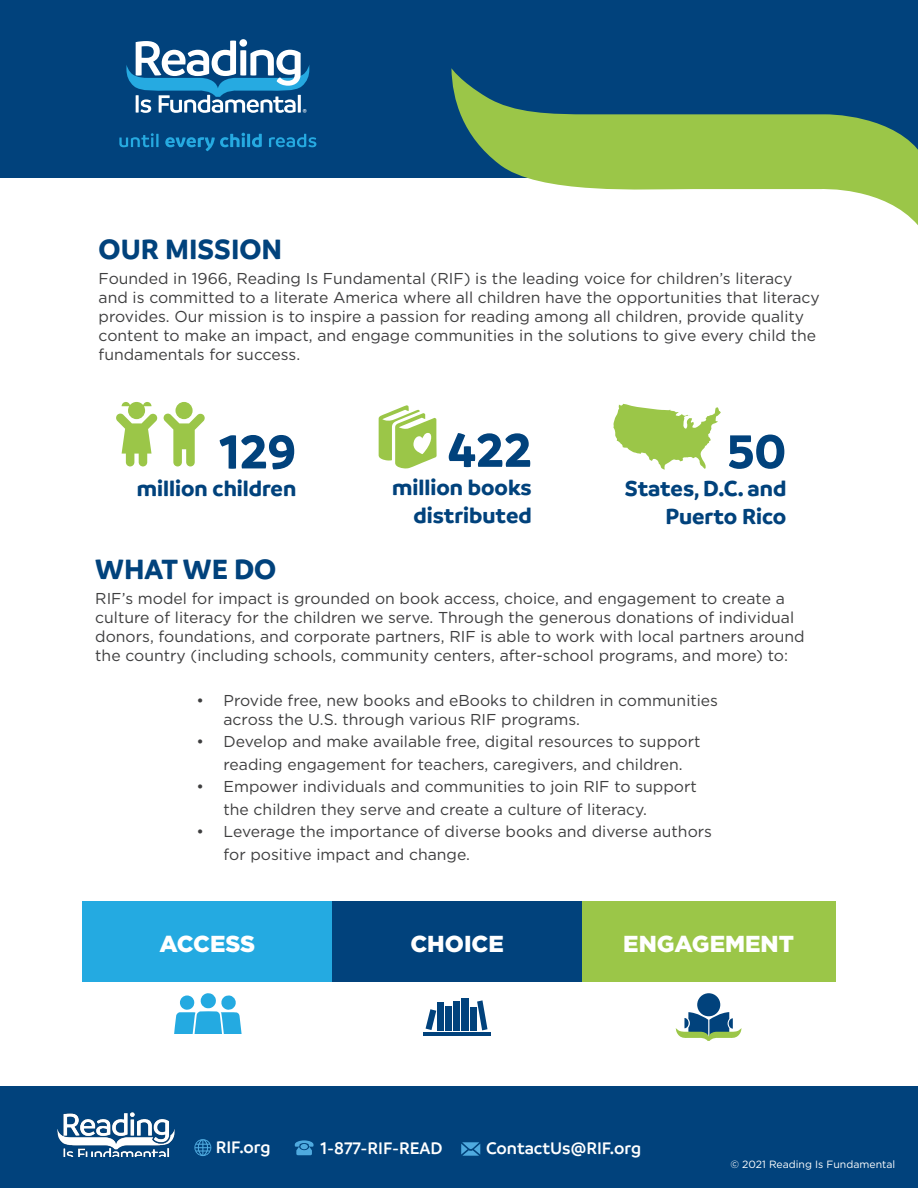
<style>
.page{position:relative;width:918px;height:1188px;background:#fff}
.page>*{position:absolute;margin:0;border:0;box-sizing:border-box;transform-origin:0 0}
.t1{font:700 50.4px "Branding";color:#01427c}
.t2{font:700 30px "Branding";color:#01427c}
.t3{font:700 23.25px/27.9px "Branding";color:#01427c;text-align:right}
.t4{font:900 23.1px "Gotham";color:#fff}
.t5{font:600 18px "Branding";color:#fff}
.t6{font:15.75px/18.9px "Gotham";color:#3e3e3f}
.t7{font:10.5px "Gotham";color:#fff}
.t8{font:600 5.25px "Branding";color:#fff}
</style>
<div class="page">
<div style="left:0;top:0;width:918px;height:177px;background:#01427c"></div>
<svg style="left:126px;top:41px;width:183px;height:72px"></svg>
<svg style="left:119px;top:133px;width:40px;height:14px"></svg>
<svg style="left:165px;top:133px;width:97px;height:18px"></svg>
<svg style="left:269px;top:134px;width:47px;height:13px"></svg>
<svg style="left:116px;top:402px;width:89px;height:64px"></svg>
<svg style="left:613px;top:404px;width:108px;height:66px"></svg>
<svg style="left:379px;top:405px;width:58px;height:64px"></svg>
<div style="left:83px;top:902px;width:250px;height:80px;background:#24aae1"></div>
<div style="left:332px;top:902px;width:250px;height:80px;background:#01427c"></div>
<div style="left:582px;top:902px;width:253px;height:80px;background:#9bc648"></div>
<div style="left:697px;top:993px;width:23px;height:23px;background:#01427c;border-radius:50%"></div>
<svg style="left:676px;top:1012px;width:65px;height:29px"></svg>
<div style="left:470px;top:1007px;width:6px;height:24px;background:#01427c"></div>
<svg style="left:477px;top:1000px;width:11px;height:30px"></svg>
<div style="left:461px;top:998px;width:8px;height:33px;background:#01427c"></div>
<hr style="left:424px;top:1032px;width:67px;height:3px;background:#01427c">
<div style="left:446px;top:1006px;width:6px;height:25px;background:#01427c"></div>
<svg style="left:426px;top:1009px;width:10px;height:21px"></svg>
<div style="left:453px;top:1001px;width:7px;height:30px;background:#01427c"></div>
<div style="left:438px;top:1003px;width:6px;height:28px;background:#01427c"></div>
<svg style="left:174px;top:993px;width:68px;height:41px"></svg>
<svg style="left:451px;top:68px;width:467px;height:157px"></svg>
<div style="left:0;top:1086px;width:918px;height:102px;background:#01427c"></div>
<svg style="left:295px;top:1140px;width:19px;height:15px"></svg>
<svg style="left:461px;top:1142px;width:19px;height:14px"></svg>
<svg style="left:194px;top:1139px;width:17px;height:17px"></svg>
<img style="left:57px;top:1112px;width:118px;height:45px">
<p class="t8" style="left:303px;top:109px;width:6px">®</p>
<p class="t2" style="left:99px;top:232px;width:185px">OUR MISSION</p>
<p class="t6" style="left:99px;top:269px;width:723px">Founded in 1966, Reading Is Fundamental (RIF) is the leading voice for children’s literacy and is committed to a literate America where all children have the opportunities that literacy provides. Our mission is to inspire a passion for reading among all children, provide quality content to make an impact, and engage communities in the solutions to give every child the fundamentals for success.</p>
<p class="t1" style="left:219px;top:423px;width:78px">129</p>
<p class="t3" style="left:137px;top:475px;width:161px">million children</p>
<p class="t2" style="left:95px;top:552px;width:183px">WHAT WE DO</p>
<p class="t1" style="left:448px;top:421px;width:85px">422</p>
<p class="t3" style="left:392px;top:473px;width:141px">million books distributed</p>
<p class="t1" style="left:727px;top:423px;width:61px">50</p>
<p class="t3" style="left:625px;top:474px;width:163px">States, D.C. and<br>Puerto Rico</p>
<p class="t6" style="left:95px;top:589px;width:711px">RIF’s model for impact is grounded on book access, choice, and engagement to create a culture of literacy for the children we serve. Through the generous donations of individual donors, foundations, and corporate partners, RIF is able to work with local partners around the country (including schools, community centers, after-school programs, and more) to:</p>
<p class="t6" style="left:224px;top:690px;width:496px;text-indent:-27px">• Provide free, new books and eBooks to children in communities across the U.S. through various RIF programs.</p>
<p class="t6" style="left:197px;top:730px;width:505px;line-height:22.5px;text-align:center">• Develop and make available free, digital resources to support reading engagement for teachers, caregivers, and children.</p>
<p class="t6" style="left:224px;top:775px;width:475px;line-height:22.5px;text-indent:-27px">• Empower individuals and communities to join RIF to support the children they serve and create a culture of literacy.</p>
<p class="t6" style="left:224px;top:820px;width:490px;line-height:22.5px;text-indent:-27px">• Leverage the importance of diverse books and diverse authors for positive impact and change.</p>
<p class="t4" style="left:159px;top:928px;width:97px">ACCESS</p>
<p class="t4" style="left:410px;top:928px;width:95px">CHOICE</p>
<p class="t4" style="left:623px;top:928px;width:172px">ENGAGEMENT</p>
<p class="t5" style="left:216px;top:1138px;width:56px">RIF.org</p>
<p class="t5" style="left:321px;top:1138px;width:124px">1-877-RIF-READ</p>
<p class="t5" style="left:486px;top:1138px;width:157px">ContactUs@RIF.org</p>
<p class="t7" style="left:730px;top:1158px;width:166px">© 2021 Reading Is Fundamental</p>
</div>
